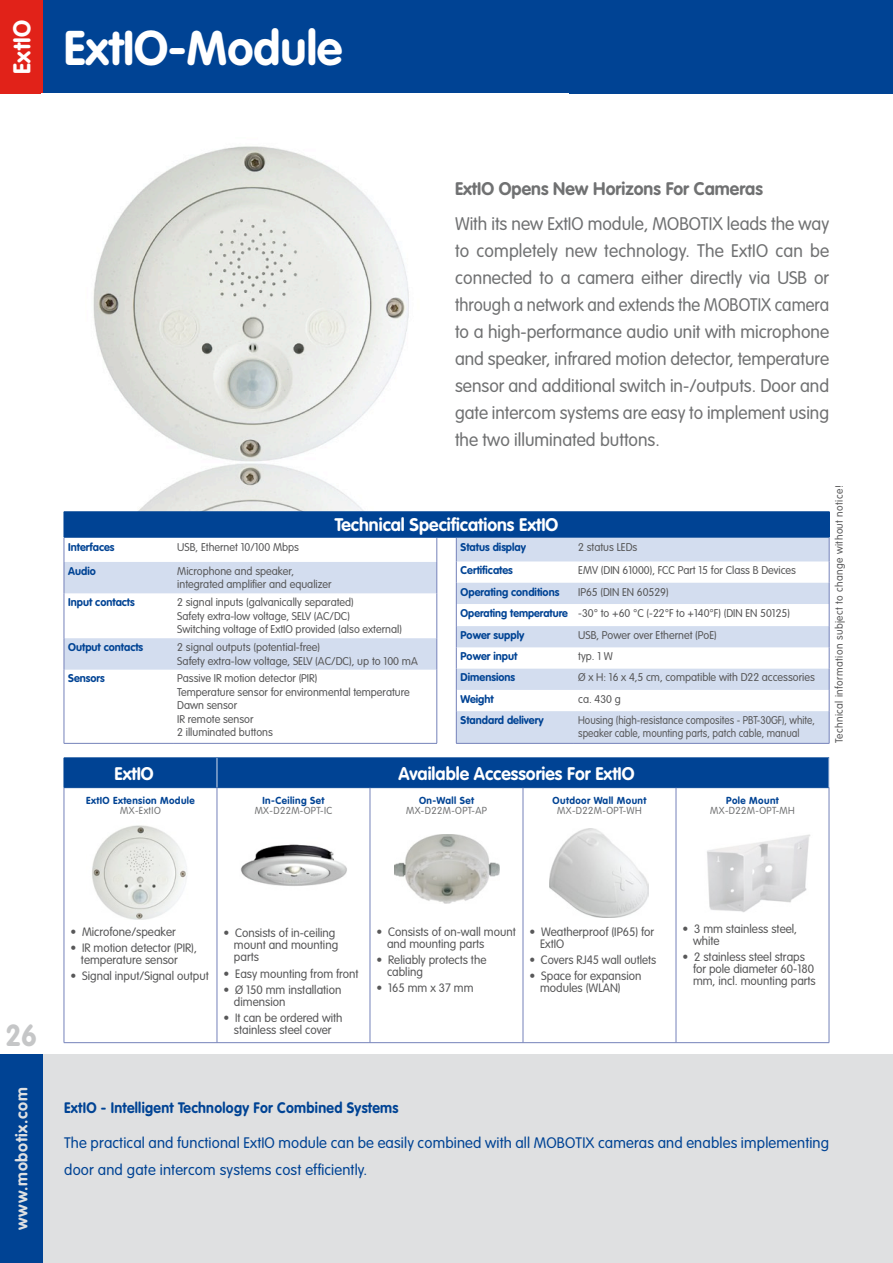
<style>
.page{position:relative;width:893px;height:1263px;background:#fff}
.page>*{position:absolute;margin:0;border:0;box-sizing:border-box;transform-origin:0 0}
.t1{font:700 48px "VAG Rounded Std";color:#fff}
.t2{font:700 30px "VAG Rounded Std";color:#c5c6c7;scale:.92 1}
.t3{font:700 24px "VAG Rounded Std";color:#fff}
.t4{font:300 18px/27px "VAG Rounded Std";color:#707172;text-align:justify}
.t5{font:700 18px "VAG Rounded Std";color:#fff}
.t6{font:700 18px "VAG Rounded Std";color:#707172}
.t7{font:700 16.5px "VAG Rounded Std";letter-spacing:.04em;color:#dfe0e1}
.t8{font:300 15px/27px "VAG Rounded Std";letter-spacing:.01em;color:#004394}
.t9{font:700 15px "VAG Rounded Std";letter-spacing:.02em;color:#004394;scale:.94 1}
.t10{font:300 12px/12px "VAG Rounded Std";color:#585859}
.t11{font:300 12px "VAG Rounded Std";color:#585859;scale:.96 1}
.t12{font:300 11.1px/13.5px "VAG Rounded Std";color:#585859}
.t13{font:700 11.1px "VAG Rounded Std";color:#004394}
.t14{font:300 11.1px/13.5px "VAG Rounded Std";color:#585859;scale:.91 1}
.t15{font:300 10.5px "VAG Rounded Std";letter-spacing:.04em;color:#585859}
.t16{font:700 10.05px "VAG Rounded Std";letter-spacing:.04em;color:#004394}
.t17{font:300 10.05px "VAG Rounded Std";letter-spacing:.04em;color:#707172}
.s1{font-weight:700;color:#004394}
</style>
<div class="page">
<div style="left:0;top:1054px;width:893px;height:209px;background:#dfe0e1"></div>
<div style="left:0;top:1054px;width:43px;height:209px;background:#004394"></div>
<div style="left:0;top:0;width:893px;height:94px;background:#004394"></div>
<div style="left:0;top:0;width:43px;height:94px;background:#e12219"></div>
<img style="left:63px;top:146px;width:506px;height:815px">
<div style="left:64px;top:512px;width:765px;height:25px;background:#004394"></div>
<div style="left:64px;top:537px;width:765px;height:204px;background:#fff"></div>
<hr style="left:64px;top:511px;width:766px;height:1px;background:#004394">
<hr style="left:64px;top:537px;width:766px;height:1px;background:#004394">
<svg style="left:65px;top:788px;width:764px;height:254px"></svg>
<div style="left:64px;top:758px;width:766px;height:30px;background:#004394"></div>
<hr style="left:64px;top:788px;width:1px;height:254px;background:#7582ba">
<hr style="left:217px;top:788px;width:1px;height:254px;background:#7582ba">
<hr style="left:370px;top:788px;width:1px;height:254px;background:#7582ba">
<hr style="left:64px;top:1042px;width:153px;height:1px;background:#7582ba">
<hr style="left:217px;top:1042px;width:153px;height:1px;background:#7582ba">
<hr style="left:370px;top:1042px;width:153px;height:1px;background:#7582ba">
<hr style="left:523px;top:788px;width:1px;height:254px;background:#7582ba">
<hr style="left:523px;top:1042px;width:153px;height:1px;background:#7582ba">
<hr style="left:676px;top:788px;width:1px;height:254px;background:#7582ba">
<hr style="left:829px;top:788px;width:1px;height:254px;background:#7582ba">
<hr style="left:676px;top:1042px;width:153px;height:1px;background:#7582ba">
<img style="left:86px;top:820px;width:108px;height:100px">
<img style="left:239px;top:838px;width:108px;height:55px">
<img style="left:394px;top:834px;width:105px;height:70px">
<img style="left:550px;top:829px;width:98px;height:88px">
<img style="left:705px;top:832px;width:107px;height:82px">
<hr style="left:64px;top:670px;width:1px;height:73px;background:#7582ba">
<svg style="left:64px;top:537px;width:374px;height:133px"></svg>
<hr style="left:437px;top:562px;width:1px;height:31px;background:#7582ba">
<hr style="left:437px;top:593px;width:1px;height:45px;background:#7582ba">
<hr style="left:437px;top:638px;width:1px;height:32px;background:#7582ba">
<hr style="left:437px;top:670px;width:1px;height:73px;background:#7582ba">
<hr style="left:64px;top:743px;width:109px;height:1px;background:#7582ba">
<hr style="left:173px;top:743px;width:264px;height:1px;background:#7582ba">
<svg style="left:457px;top:538px;width:372px;height:205px;fill:#d3ddef"></svg>
<svg style="left:456px;top:538px;width:1px;height:173px"></svg>
<hr style="left:456px;top:711px;width:1px;height:32px;background:#7582ba">
<svg style="left:829px;top:512px;width:1px;height:199px"></svg>
<hr style="left:829px;top:711px;width:1px;height:32px;background:#7582ba">
<hr style="left:456px;top:743px;width:118px;height:1px;background:#7582ba">
<hr style="left:574px;top:743px;width:255px;height:1px;background:#7582ba">
<h3 class="t3" style="left:8px;top:74px;width:56px;rotate:-90deg">ExtIO</h3>
<h1 class="t1" style="left:64px;top:20px;width:280px">ExtIO-Module</h1>
<h3 class="t6" style="left:455px;top:178px;width:309px">ExtIO Opens New Horizons For Cameras</h3>
<p class="t4" style="left:455px;top:211px;width:376px">With its new ExtIO module, MOBOTIX leads the way to completely new technology. The ExtIO can be connected to a camera either directly via USB or through a network and extends the MOBOTIX camera to a high-performance audio unit with microphone and speaker, infrared motion detector, temperature sensor and additional switch in-/outputs. Door and gate intercom systems are easy to implement using the two illuminated buttons.</p>
<h3 class="t5" style="left:335px;top:514px;width:225px">Technical Specifications ExtIO</h3>
<p class="t13" style="left:68px;top:540px;width:48px">Interfaces</p>
<p class="t12" style="left:177px;top:540px;width:123px">USB, Ethernet 10/100 Mbps</p>
<p class="t13" style="left:68px;top:564px;width:29px">Audio</p>
<p class="t12" style="left:177px;top:564px;width:156px">Microphone and speaker, integrated amplifier and equalizer</p>
<p class="t13" style="left:68px;top:596px;width:68px">Input contacts</p>
<p class="t12" style="left:177px;top:596px;width:226px">2 signal inputs (galvanically separated)<br>Safety extra-low voltage, SELV (AC/DC)<br>Switching voltage of ExtIO provided (also external)</p>
<p class="t13" style="left:68px;top:641px;width:77px">Output contacts</p>
<p class="t12" style="left:177px;top:641px;width:242px">2 signal outputs (potential-free)<br>Safety extra-low voltage, SELV (AC/DC), up to 100 mA</p>
<p class="t13" style="left:68px;top:672px;width:38px">Sensors</p>
<p class="t12" style="left:177px;top:672px;width:234px">Passive IR motion detector (PIR)<br>Temperature sensor for environmental temperature<br>Dawn sensor<br>IR remote sensor<br>2 illuminated buttons</p>
<p class="t13" style="left:461px;top:540px;width:67px">Status display</p>
<p class="t12" style="left:578px;top:540px;width:61px">2 status LEDs</p>
<p class="t13" style="left:461px;top:564px;width:54px">Certificates</p>
<p class="t12" style="left:578px;top:564px;width:219px">EMV (DIN 61000), FCC Part 15 for Class B Devices</p>
<p class="t13" style="left:461px;top:585px;width:100px">Operating conditions</p>
<p class="t12" style="left:461px;top:581px;width:331px;line-height:21.8px;text-indent:118px">IP65 (DIN EN 60529)<br><span class="s1">Operating temperature</span> -30° to +60 °C (-22°F to +140°F) (DIN EN 50125)<br><span class="s1">Power supply</span></p>
<p class="t12" style="left:578px;top:629px;width:140px">USB, Power over Ethernet (PoE)</p>
<p class="t13" style="left:461px;top:650px;width:58px">Power input</p>
<p class="t12" style="left:578px;top:650px;width:36px">typ. 1 W</p>
<p class="t13" style="left:461px;top:671px;width:56px">Dimensions</p>
<p class="t12" style="left:578px;top:671px;width:238px">Ø x H: 16 x 4,5 cm, compatible with D22 accessories</p>
<p class="t13" style="left:461px;top:692px;width:35px">Weight</p>
<p class="t12" style="left:578px;top:692px;width:44px">ca. 430 g</p>
<p class="t13" style="left:461px;top:713px;width:85px">Standard delivery</p>
<p class="t14" style="left:578px;top:714px;width:262px">Housing (high-resistance composites - PBT-30GF), white, speaker cable, mounting parts, patch cable, manual</p>
<h3 class="t5" style="left:114px;top:763px;width:41px">ExtIO</h3>
<h3 class="t5" style="left:399px;top:763px;width:237px">Available Accessories For ExtIO</h3>
<p class="t16" style="left:86px;top:794px;width:110px">ExtIO Extension Module</p>
<p class="t17" style="left:120px;top:805px;width:42px">MX-ExtIO</p>
<p class="t16" style="left:263px;top:794px;width:63px">In-Ceiling Set</p>
<p class="t17" style="left:255px;top:805px;width:79px">MX-D22M-OPT-IC</p>
<p class="t16" style="left:419px;top:794px;width:56px">On-Wall Set</p>
<p class="t17" style="left:406px;top:805px;width:82px">MX-D22M-OPT-AP</p>
<p class="t16" style="left:553px;top:794px;width:95px">Outdoor Wall Mount</p>
<p class="t17" style="left:557px;top:805px;width:86px">MX-D22M-OPT-WH</p>
<p class="t16" style="left:726px;top:794px;width:54px">Pole Mount</p>
<p class="t17" style="left:710px;top:805px;width:86px">MX-D22M-OPT-MH</p>
<p class="t15" style="left:833px;top:743px;width:259px;rotate:-90deg">Technical information subject to change without notice!</p>
<h2 class="t2" style="left:5px;top:1017px;width:36px">26</h2>
<h3 class="t7" style="left:12px;top:1230px;width:144px;rotate:-90deg">www.mobotix.com</h3>
<p class="t10" style="left:70px;top:926px;width:107px">• Microfone/speaker</p>
<p class="t10" style="left:81px;top:942px;width:118px;text-indent:-11px">• IR motion detector (PIR), temperature sensor</p>
<p class="t10" style="left:70px;top:971px;width:140px">• Signal input/Signal output</p>
<p class="t10" style="left:234px;top:928px;width:106px;text-indent:-11px">• Consists of in-ceiling mount and mounting parts</p>
<p class="t10" style="left:223px;top:968px;width:137px">• Easy mounting from front</p>
<p class="t10" style="left:234px;top:984px;width:109px;text-indent:-11px">• Ø 150 mm installation dimension</p>
<p class="t10" style="left:223px;top:1012px;width:121px;text-align:center">• It can be ordered with stainless steel cover</p>
<p class="t10" style="left:387px;top:926px;width:130px;text-indent:-11px">• Consists of on-wall mount and mounting parts</p>
<p class="t10" style="left:387px;top:954px;width:101px;text-indent:-11px">• Reliably protects the cabling</p>
<p class="t10" style="left:376px;top:983px;width:99px">• 165 mm x 37 mm</p>
<p class="t10" style="left:540px;top:926px;width:116px;text-indent:-11px">• Weatherproof (IP65) for<br>ExtIO</p>
<p class="t11" style="left:529px;top:953px;width:134px">• Covers RJ45 wall outlets</p>
<p class="t10" style="left:540px;top:971px;width:103px;text-indent:-11px">• Space for expansion modules (WLAN)</p>
<p class="t10" style="left:693px;top:923px;width:106px;text-indent:-11px">• 3 mm stainless steel, white</p>
<p class="t10" style="left:693px;top:951px;width:124px;text-indent:-11px">• 2 stainless steel straps for pole diameter 60-180 mm, incl. mounting parts</p>
<h3 class="t9" style="left:64px;top:1099px;width:357px">ExtIO - Intelligent Technology For Combined Systems</h3>
<h3 class="t8" style="left:64px;top:1130px;width:766px">The practical and functional ExtIO module can be easily combined with all MOBOTIX cameras and enables implementing door and gate intercom systems cost efficiently.</h3>
</div>
